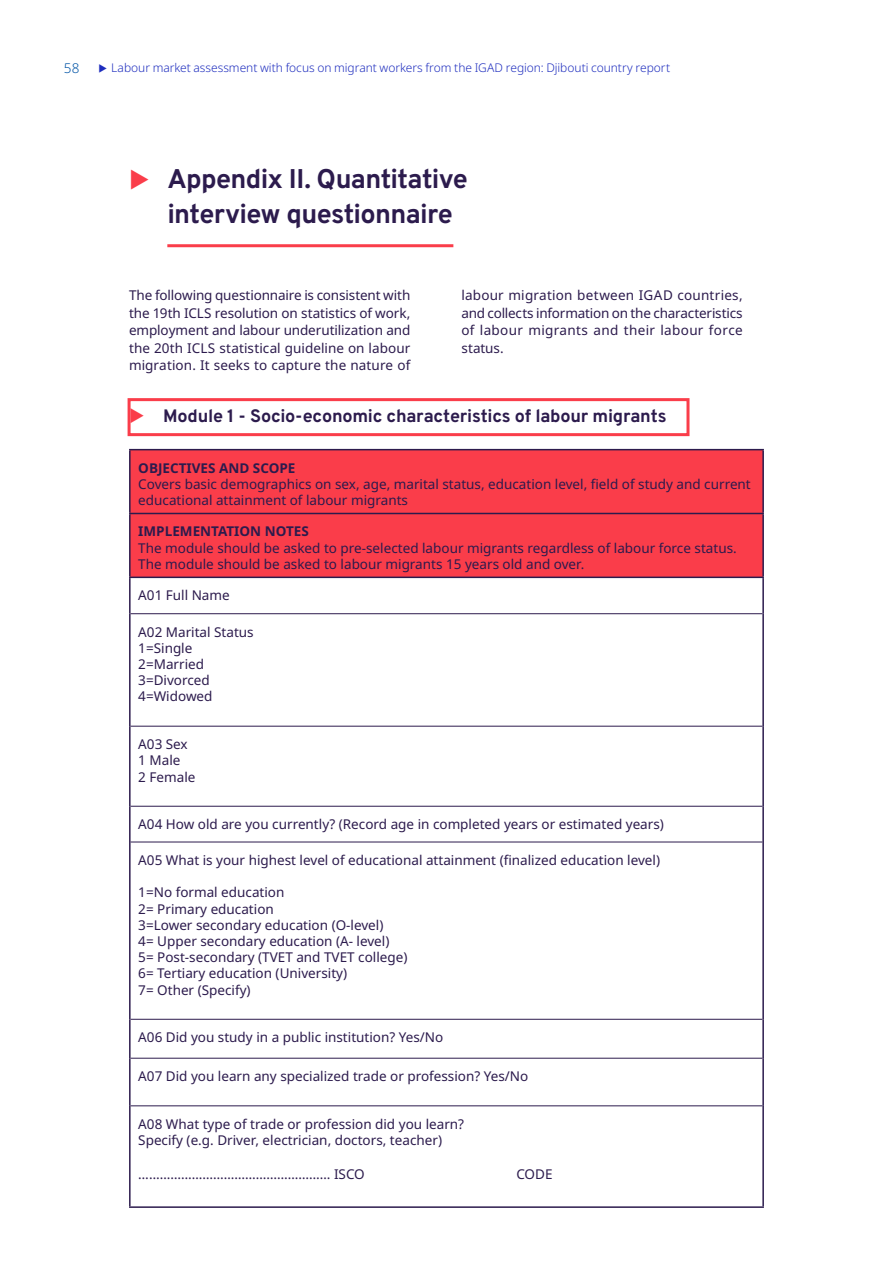
<style>
.page{position:relative;width:893px;height:1263px;background:#fff}
.page>*{position:absolute;margin:0;border:0;box-sizing:border-box;transform-origin:0 0}
.t1{font:700 27px/35.1px "Overpass";letter-spacing:-.025em;color:#2c1b4d}
.t2{font:700 18px "Overpass";letter-spacing:-.015em;color:#2c1b4d}
.t3{font:13.5px/16.2px "Noto Sans";color:#2c1b4d}
.t4{font:700 13.5px "Noto Sans";color:#2c1b4d}
.t5{font:300 13.5px "Noto Sans";color:#0054a6}
.t6{font:300 12px "Noto Sans";letter-spacing:-.005em;color:#1e2dbe}
</style>
<div class="page">
<hr style="left:167px;top:244px;width:286px;height:3px;background:#fa3d4a">
<div style="left:128px;top:398px;width:561px;height:38px;border:3px solid #fa3d4a"></div>
<div style="left:131px;top:450px;width:631px;height:127px;background:#fa3d4a"></div>
<hr style="left:129px;top:449px;width:635px;height:1px;background:#2c1b4d">
<hr style="left:129px;top:450px;width:2px;height:63px;background:#2c1b4d">
<hr style="left:762px;top:450px;width:2px;height:63px;background:#2c1b4d">
<hr style="left:129px;top:513px;width:635px;height:1px;background:#2c1b4d">
<hr style="left:129px;top:514px;width:2px;height:63px;background:#2c1b4d">
<hr style="left:762px;top:514px;width:2px;height:63px;background:#2c1b4d">
<hr style="left:129px;top:577px;width:635px;height:1px;background:#2c1b4d">
<hr style="left:129px;top:578px;width:2px;height:36px;background:#2c1b4d">
<hr style="left:762px;top:578px;width:2px;height:36px;background:#2c1b4d">
<hr style="left:129px;top:614px;width:2px;height:112px;background:#2c1b4d">
<hr style="left:762px;top:614px;width:2px;height:112px;background:#2c1b4d">
<hr style="left:129px;top:726px;width:2px;height:80px;background:#2c1b4d">
<hr style="left:762px;top:726px;width:2px;height:80px;background:#2c1b4d">
<hr style="left:129px;top:806px;width:2px;height:36px;background:#2c1b4d">
<hr style="left:762px;top:806px;width:2px;height:36px;background:#2c1b4d">
<hr style="left:129px;top:842px;width:2px;height:177px;background:#2c1b4d">
<hr style="left:762px;top:842px;width:2px;height:177px;background:#2c1b4d">
<hr style="left:129px;top:1019px;width:2px;height:39px;background:#2c1b4d">
<hr style="left:762px;top:1019px;width:2px;height:39px;background:#2c1b4d">
<hr style="left:129px;top:1058px;width:2px;height:48px;background:#2c1b4d">
<hr style="left:762px;top:1058px;width:2px;height:48px;background:#2c1b4d">
<hr style="left:129px;top:1106px;width:2px;height:100px;background:#2c1b4d">
<hr style="left:762px;top:1106px;width:2px;height:100px;background:#2c1b4d">
<hr style="left:129px;top:1206px;width:635px;height:2px;background:#2c1b4d">
<hr style="left:131px;top:613px;width:631px;height:1px;background:#2c1b4d">
<hr style="left:131px;top:726px;width:631px;height:1px;background:#2c1b4d">
<hr style="left:131px;top:806px;width:631px;height:1px;background:#2c1b4d">
<hr style="left:131px;top:842px;width:631px;height:1px;background:#2c1b4d">
<hr style="left:131px;top:1019px;width:631px;height:1px;background:#2c1b4d">
<hr style="left:131px;top:1058px;width:631px;height:1px;background:#2c1b4d">
<hr style="left:131px;top:1105px;width:631px;height:1px;background:#2c1b4d">
<svg style="left:131px;top:407px;width:1px;height:16px"></svg>
<p class="t5" style="left:64px;top:59px;width:17px">58</p>
<p class="t6" style="left:111px;top:60px;width:560px">Labour market assessment with focus on migrant workers from the IGAD region: Djibouti country report</p>
<h1 class="t1" style="left:167px;top:160px;width:302px">Appendix II. Quantitative interview questionnaire</h1>
<p class="t3" style="left:129px;top:287px;width:283px;line-height:17.5px;text-align:justify">The following questionnaire is consistent with the 19th ICLS resolution on statistics of work, employment and labour underutilization and the 20th ICLS statistical guideline on labour migration. It seeks to capture the nature of</p>
<p class="t3" style="left:461px;top:287px;width:283px;line-height:17.5px;text-align:justify">labour migration between IGAD countries, and collects information on the characteristics of labour migrants and their labour force status.</p>
<h2 class="t2" style="left:163px;top:401px;width:505px">Module 1 - Socio-economic characteristics of labour migrants</h2>
<p class="t4" style="left:138px;top:458px;width:159px">OBJECTIVES AND SCOPE</p>
<p class="t3" style="left:138px;top:476px;width:614px">Covers basic demographics on sex, age, marital status, education level, field of study and current educational attainment of labour migrants</p>
<p class="t4" style="left:138px;top:522px;width:172px">IMPLEMENTATION NOTES</p>
<p class="t3" style="left:138px;top:540px;width:600px">The module should be asked to pre-selected labour migrants regardless of labour force status.<br>The module should be asked to labour migrants 15 years old and over.</p>
<p class="t3" style="left:138px;top:588px;width:93px">A01 Full Name</p>
<p class="t3" style="left:138px;top:624px;width:117px">A02 Marital Status<br>1=Single<br>2=Married<br>3=Divorced<br>4=Widowed</p>
<p class="t3" style="left:138px;top:736px;width:59px">A03 Sex<br>1 Male<br>2 Female</p>
<p class="t3" style="left:138px;top:816px;width:527px">A04 How old are you currently? (Record age in completed years or estimated years)</p>
<p class="t3" style="left:138px;top:852px;width:523px">A05 What is your highest level of educational attainment (finalized education level)</p>
<p class="t3" style="left:138px;top:885px;width:271px">1=No formal education<br>2= Primary education<br>3=Lower secondary education (O-level)<br>4= Upper secondary education (A- level)<br>5= Post-secondary (TVET and TVET college)<br>6= Tertiary education (University)<br>7= Other (Specify)</p>
<p class="t3" style="left:138px;top:1029px;width:306px">A06 Did you study in a public institution? Yes/No</p>
<p class="t3" style="left:138px;top:1068px;width:391px">A07 Did you learn any specialized trade or profession? Yes/No</p>
<p class="t3" style="left:138px;top:1116px;width:327px">A08 What type of trade or profession did you learn?<br>Specify (e.g. Driver, electrician, doctors, teacher)</p>
<p class="t3" style="left:138px;top:1166px;width:228px">……………………………………………… ISCO</p>
<p class="t3" style="left:516px;top:1166px;width:38px">CODE</p>
</div>
